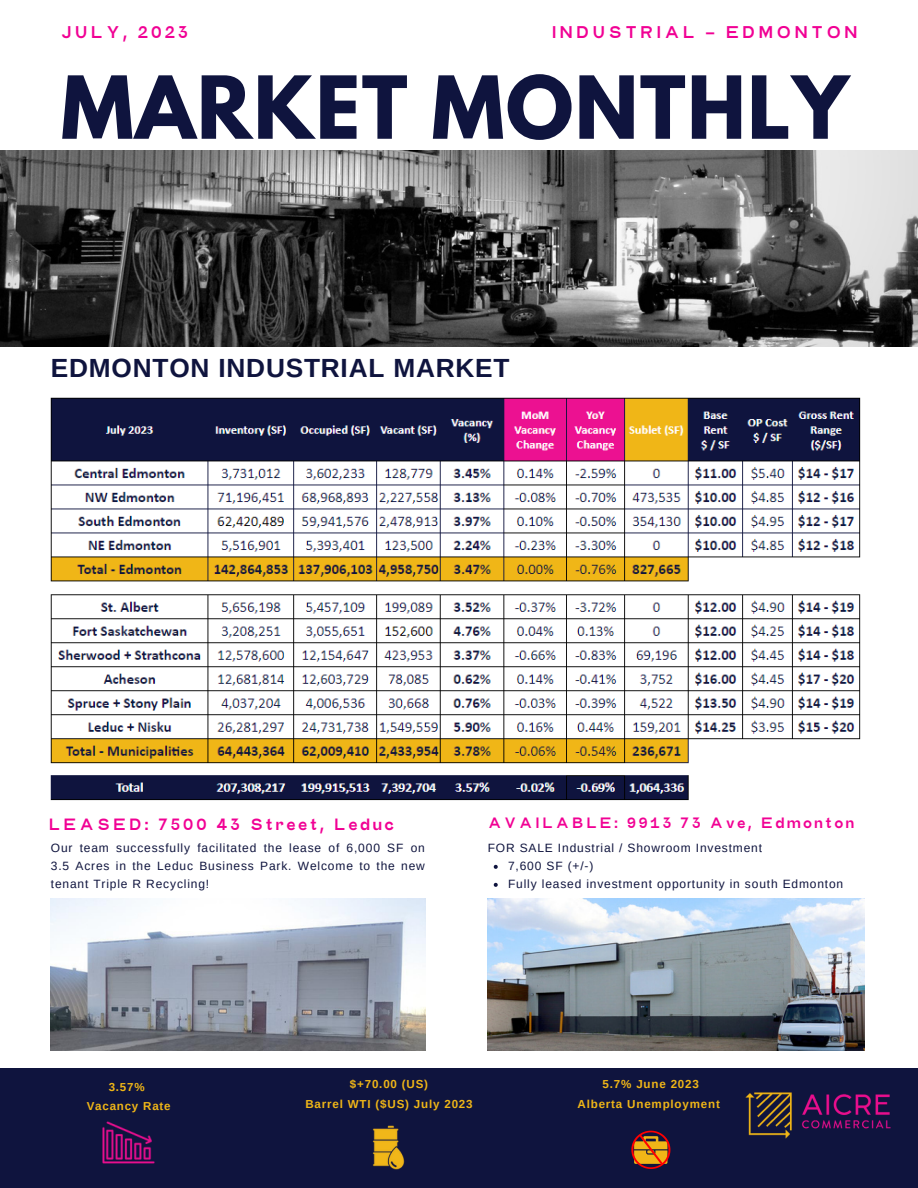
<style>
.page{position:relative;width:918px;height:1188px;background:#fff}
.page>*{position:absolute;margin:0;border:0;box-sizing:border-box;transform-origin:0 0}
.t1{font:700 76.95px "League Spartan";letter-spacing:.02em;color:#0f143e}
.t2{font:700 26.25px "Arimo";letter-spacing:.03em;color:#0f143e}
.t3{font:700 16.95px "Stavok Grotesque";letter-spacing:.14em;color:#f10094}
.t4{font:700 16.35px "Stavok Grotesque";letter-spacing:.14em;color:#f10094}
.t5{font:700 15px "Stavok Grotesque";letter-spacing:.14em;color:#f10094}
.t6{font:12px/18px "Arimo";letter-spacing:.07em;color:#0f143e;text-align:justify}
.t7{font:700 11.55px "Arimo";letter-spacing:.07em;color:#f0b617}
</style>
<div class="page">
<div style="left:0;top:1069px;width:918px;height:119px;background:#0f143e"></div>
<svg style="left:631px;top:1130px;width:40px;height:39px"></svg>
<img style="left:372px;top:1125px;width:33px;height:45px">
<img style="left:102px;top:1121px;width:53px;height:43px">
<img style="left:0;top:150px;width:918px;height:196px">
<img style="left:745px;top:1092px;width:146px;height:47px">
<img style="left:50px;top:397px;width:811px;height:404px">
<img style="left:51px;top:899px;width:374px;height:152px">
<img style="left:488px;top:899px;width:377px;height:152px">
<svg style="left:494px;top:865px;width:4px;height:4px"></svg>
<svg style="left:494px;top:883px;width:4px;height:4px"></svg>
<p class="t3" style="left:61px;top:21px;width:129px">JULY, 2023</p>
<p class="t3" style="left:551px;top:21px;width:308px">INDUSTRIAL - EDMONTON</p>
<p class="t1" style="left:61px;top:70px;width:789px">MARKET MONTHLY</p>
<p class="t2" style="left:51px;top:353px;width:460px">EDMONTON INDUSTRIAL MARKET</p>
<p class="t4" style="left:49px;top:814px;width:347px">LEASED: 7500 43 Street, Leduc</p>
<p class="t5" style="left:488px;top:813px;width:368px">AVAILABLE: 9913 73 Ave, Edmonton</p>
<p class="t6" style="left:51px;top:839px;width:376px">Our team successfully facilitated the lease of 6,000 SF on 3.5 Acres in the Leduc Business Park. Welcome to the new tenant Triple R Recycling!</p>
<p class="t6" style="left:488px;top:839px;width:276px">FOR SALE Industrial / Showroom Investment</p>
<p class="t6" style="left:508px;top:857px;width:87px">7,600 SF (+/-)</p>
<p class="t6" style="left:508px;top:875px;width:337px">Fully leased investment opportunity in south Edmonton</p>
<p class="t7" style="left:109px;top:1080px;width:37px">3.57%</p>
<p class="t7" style="left:87px;top:1099px;width:86px">Vacancy Rate</p>
<p class="t7" style="left:350px;top:1078px;width:80px">$+70.00 (US)</p>
<p class="t7" style="left:305px;top:1098px;width:169px">Barrel WTI ($US) July 2023</p>
<p class="t7" style="left:603px;top:1078px;width:98px">5.7% June 2023</p>
<p class="t7" style="left:578px;top:1098px;width:144px">Alberta Unemployment</p>
</div>
